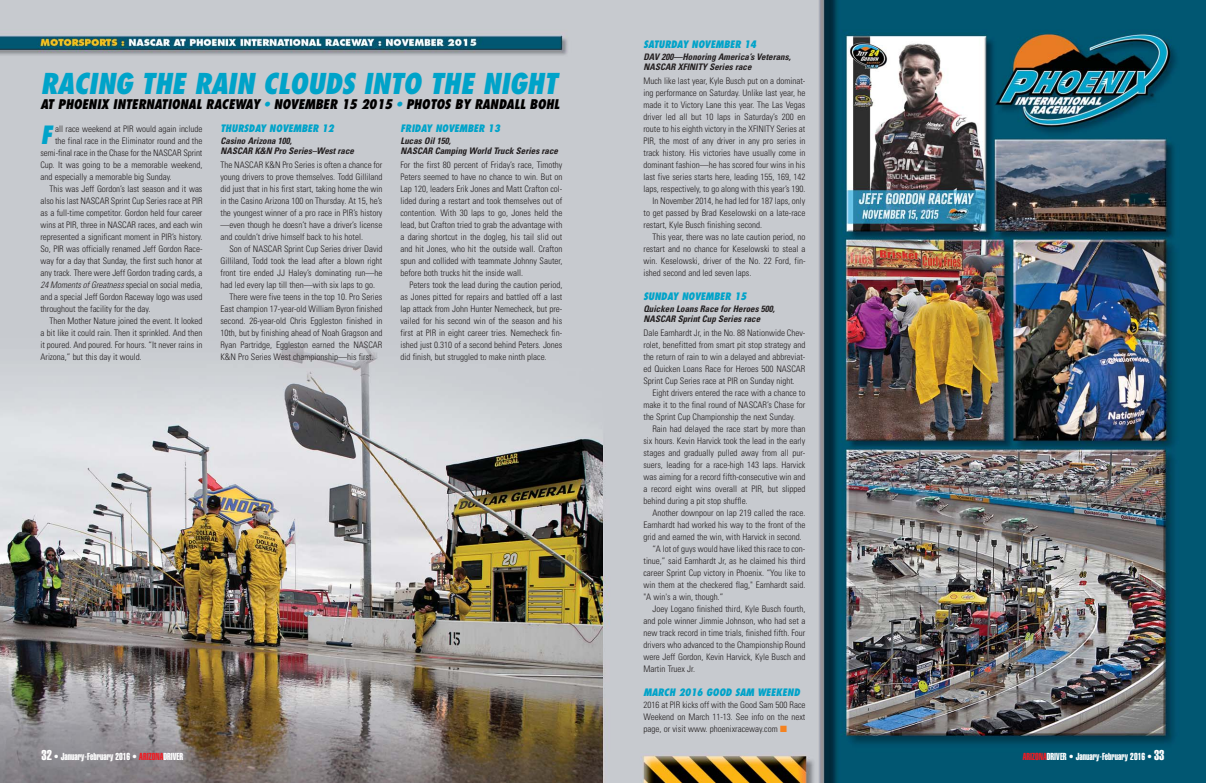
<style>
.page{position:relative;width:1206px;height:783px;background:#fff}
.page>*{position:absolute;margin:0;border:0;box-sizing:border-box;transform-origin:0 0}
.t1{font:italic 800 condensed 28px "Futura";color:#00a3c9}
.t2{font:italic 800 condensed 24.5px "Futura";color:#00a3c9}
.t3{font:italic 800 condensed 13px "Futura";color:#010000}
.t4{font:italic 800 condensed 10px "Futura";color:#00a3c9}
.t5{font:10px "Helvetica Extra Compressed";color:#fff}
.t6{font:300 condensed 9px/12px "Univers";color:#231f20;text-align:justify}
.t7{font:italic 700 condensed 9px/10px "Univers";color:#231f20}
.s1{color:#00a3c9}
.s2{font-style:italic}
.s3{color:#f5821f}
.s4{font-size:14px}
.s5{color:#ed1c24}
</style>
<div class="page">
<img style="left:603px;top:0;width:603px;height:783px">
<img style="left:0;top:0;width:603px;height:783px">
<h1 class="t1" style="left:40px;top:72px;width:523px">RACING THE RAIN CLOUDS INTO THE NIGHT</h1>
<h3 class="t3" style="left:40px;top:99px;width:523px">AT PHOENIX INTERNATIONAL RACEWAY <span class="s1">•</span> NOVEMBER 15 2015 <span class="s1">•</span> PHOTOS BY RANDALL BOHL</h3>
<h2 class="t2" style="left:40px;top:124px;width:17px">F</h2>
<p class="t6" style="left:55px;top:124px;width:149px">all race weekend at PIR would again include</p>
<p class="t6" style="left:55px;top:136px;width:149px">the final race in the Elim i na tor round and the</p>
<p class="t6" style="left:40px;top:148px;width:164px">semi-final race in the Chase for the NASCAR Sprint</p>
<p class="t6" style="left:40px;top:160px;width:163px">Cup. It was going to be a memorable week end,</p>
<p class="t6" style="left:40px;top:172px;width:133px">and especially a memorable big Sunday.</p>
<p class="t6" style="left:50px;top:184px;width:154px">This was Jeff Gordon’s last season and it was</p>
<p class="t6" style="left:40px;top:196px;width:164px">also his last NASCAR Sprint Cup Series race at PIR</p>
<p class="t6" style="left:40px;top:208px;width:163px">as a full-time competitor. Gordon held four career</p>
<p class="t6" style="left:40px;top:220px;width:164px">wins at PIR, three in NASCAR races, and each win</p>
<p class="t6" style="left:40px;top:232px;width:163px">represented a significant moment in PIR’s history.</p>
<p class="t6" style="left:40px;top:244px;width:164px">So, PIR was of ficially renamed Jeff Gordon Race -</p>
<p class="t6" style="left:40px;top:256px;width:163px">way for a day that Sun day, the first such honor at</p>
<p class="t6" style="left:40px;top:268px;width:163px">any track. There were Jeff Gordon trading cards, a</p>
<p class="t6" style="left:40px;top:280px;width:164px"><span class="s2">24 Moments ofGreatness</span>special on social media,</p>
<p class="t6" style="left:41px;top:292px;width:163px">and a special Jeff Gordon Race way logo was used</p>
<p class="t6" style="left:41px;top:304px;width:112px">throughout the facility for the day.</p>
<p class="t6" style="left:50px;top:316px;width:155px">Then Mother Nature joined the event. It looked</p>
<p class="t6" style="left:41px;top:328px;width:163px">a bit like it could rain. Then it sprinkled. And then</p>
<p class="t6" style="left:41px;top:340px;width:163px">it poured. And poured. For hours. “It never rains in</p>
<p class="t6" style="left:41px;top:352px;width:103px">Arizona,” but this day it would.</p>
<p class="t4" style="left:221px;top:124px;width:117px">THURSDAY NOVEMBER 12</p>
<p class="t7" style="left:221px;top:137px;width:137px">Casino Arizona 100,<br>NASCAR K&amp;N Pro Series–Westrace</p>
<p class="t6" style="left:221px;top:160px;width:163px">The NASCAR K&amp;N Pro Series is often a chance for young drivers to prove themselves. Todd Gilliland did just that in his first start, taking home the win in the Casino Arizona 100 on Thursday. At 15, he’s the young est winner of a pro race in PIR’s history —even though he doesn’t have a driver’s license and couldn’t drive himself back to his hotel.</p>
<p class="t6" style="left:230px;top:244px;width:155px">Son of NASCAR Sprint Cup Series driver David</p>
<p class="t6" style="left:221px;top:256px;width:163px">Gilliland, Todd took the lead after a blown right</p>
<p class="t6" style="left:221px;top:268px;width:163px">front tire ended JJ Haley’s dominating run—he</p>
<p class="t6" style="left:221px;top:280px;width:156px">had led every lap till then—with six laps to go.</p>
<p class="t6" style="left:230px;top:292px;width:154px">There were five teens in the top 10. Pro Series</p>
<p class="t6" style="left:221px;top:304px;width:163px">East champion 17-year-old William Byron finished</p>
<p class="t6" style="left:221px;top:316px;width:163px">second. 26-year-old Chris Eggleston finished in</p>
<p class="t6" style="left:221px;top:328px;width:163px">10th, but by finishing ahead of Noah Gragson and</p>
<p class="t6" style="left:221px;top:340px;width:163px">Ryan Partridge, Eggleston earned the NASCAR</p>
<p class="t6" style="left:221px;top:352px;width:155px">K&amp;N Pro Series West championship—his first.</p>
<p class="t4" style="left:401px;top:124px;width:103px">FRIDAY NOVEMBER 13</p>
<p class="t7" style="left:401px;top:137px;width:161px">Lucas Oil150,<br>NASCAR Camping World Truck Series race</p>
<p class="t6" style="left:401px;top:160px;width:163px">For the first 80 percent of Friday’s race, Timothy Peters seemed to have no chance to win. But on Lap 120, leaders Erik Jones and Matt Crafton col&shy;lided during a restart and took themselves out of contention. With 30 laps to go, Jones held the lead, but Crafton tried to grab the advantage with a daring shortcut in the dogleg, his tail slid out and hit Jones, who hit the outside wall. Crafton spun and collided with teammate Johnny Sauter, before both trucks hit the inside wall.</p>
<p class="t6" style="left:401px;top:280px;width:163px;text-indent:9px">Peters took the lead during the caution period, as Jones pitted for repairs and battled off a last lap attack from John Hunter Nemecheck, but pre&shy;vailed for his second win of the season and his first at PIR in eight career tries. Nemecheck fin&shy;ished just 0.310 of a second behind Peters. Jones did finish, but struggled to make ninth place.</p>
<p class="t4" style="left:644px;top:40px;width:116px">SATURDAY NOVEMBER 14</p>
<p class="t7" style="left:644px;top:53px;width:151px">DAV 200—Honoring America’s Veterans,<br>NASCAR XFINITY Series race</p>
<p class="t6" style="left:644px;top:76px;width:163px">Much like last year, Kyle Busch put on a dominat-</p>
<p class="t6" style="left:644px;top:88px;width:163px">ing performance on Sat ur day. Unlike last year, he</p>
<p class="t6" style="left:644px;top:100px;width:163px">made it to Victory Lane this year. The Las Vegas</p>
<p class="t6" style="left:644px;top:112px;width:163px">driver led all but 10 laps in Saturday’s 200 en</p>
<p class="t6" style="left:644px;top:124px;width:163px">route to his eighth victory in the XFINITY Series at</p>
<p class="t6" style="left:644px;top:136px;width:163px">PIR, the most of any driver in any pro series in</p>
<p class="t6" style="left:644px;top:148px;width:164px">track history. His victories have usually come in</p>
<p class="t6" style="left:644px;top:160px;width:163px">dominant fashion—he has scored four wins in his</p>
<p class="t6" style="left:644px;top:172px;width:163px">last five series starts here, leading 155, 169, 142</p>
<p class="t6" style="left:644px;top:184px;width:163px">laps, respectively, to go along with this year’s 190.</p>
<p class="t6" style="left:652px;top:196px;width:154px">In November 2014, he had led for 187 laps, only</p>
<p class="t6" style="left:644px;top:208px;width:163px">to get passed by Brad Keselowski on a late-race</p>
<p class="t6" style="left:644px;top:220px;width:120px">restart, Kyle Busch finishing second.</p>
<p class="t6" style="left:652px;top:232px;width:154px">This year, there was no late caution period, no</p>
<p class="t6" style="left:644px;top:244px;width:163px">restart and no chance for Keselowski to steal a</p>
<p class="t6" style="left:644px;top:256px;width:164px">win. Keselowski, driver of the No. 22 Ford, fin-</p>
<p class="t6" style="left:644px;top:268px;width:109px">ished second and led seven laps.</p>
<p class="t4" style="left:644px;top:292px;width:106px">SUNDAY NOVEMBER 15</p>
<p class="t7" style="left:644px;top:305px;width:135px">Quicken Loans Race forHeroes 500,<br>NASCAR SprintCup Series race</p>
<p class="t6" style="left:644px;top:328px;width:163px">Dale Earnhardt Jr, in the No. 88 Nationwide Chev - rolet, benefitted from smart pit stop strategy and the return of rain to win a delayed and abbreviat&shy;ed Quicken Loans Race for Heroes 500 NAS CAR Sprint Cup Series race at PIR on Sunday night.</p>
<p class="t6" style="left:644px;top:388px;width:163px;text-indent:9px">Eight drivers entered the race with a chance to make it to the final round of NASCAR’s Chase for the Sprint Cup Championship the next Sunday.</p>
<p class="t6" style="left:644px;top:424px;width:163px;text-indent:9px">Rain had delayed the race start by more than six hours. Kevin Harvick took the lead in the early stages and gradually pulled away from all pur&shy;suers, leading for a race-high 143 laps. Harvick was aiming for a record fifth-consecutive win and a record eight wins overall at PIR, but slipped behind during a pit stop shuffle.</p>
<p class="t6" style="left:652px;top:508px;width:154px">Another downpour on lap 219 called the race.</p>
<p class="t6" style="left:644px;top:520px;width:163px">Earnhardt had worked his way to the front of the</p>
<p class="t6" style="left:644px;top:532px;width:160px">grid and earned the win, with Harvick in second.</p>
<p class="t6" style="left:652px;top:544px;width:154px">“A lot of guys would have liked this race to con-</p>
<p class="t6" style="left:644px;top:556px;width:163px">tinue,” said Earnhardt Jr, as he claimed his third</p>
<p class="t6" style="left:644px;top:568px;width:163px">career Sprint Cup victory in Phoenix. “You like to</p>
<p class="t6" style="left:644px;top:580px;width:163px">win them at the checkered flag," Earnhardt said.</p>
<p class="t6" style="left:644px;top:592px;width:81px">"A win's a win, though.”</p>
<p class="t6" style="left:652px;top:604px;width:154px">Joey Logano finished third, Kyle Busch fourth,</p>
<p class="t6" style="left:644px;top:616px;width:163px">and pole winner Jimmie Johnson, who had set a</p>
<p class="t6" style="left:644px;top:628px;width:163px">new track record in time trials, finished fifth. Four</p>
<p class="t6" style="left:644px;top:640px;width:163px">drivers who advanced to the Championship Round</p>
<p class="t6" style="left:644px;top:652px;width:164px">were Jeff Gordon, Kevin Harvick, Kyle Busch and</p>
<p class="t6" style="left:644px;top:664px;width:53px">Martin Truex Jr.</p>
<p class="t4" style="left:644px;top:688px;width:160px">MARCH 2016 GOOD SAM WEEKEND</p>
<p class="t6" style="left:644px;top:700px;width:164px">2016 at PIR kicks off with the Good Sam 500 Race Weekend on March 11-13. See info on the next page, or visit www. phoenixraceway.com <span class="s3">■</span></p>
<p class="t5" style="left:42px;top:753px;width:143px"><span class="s4">32</span> • January-February 2016 • <span class="s5">ARIZONA</span>DRIVER</p>
<p class="t5" style="left:1023px;top:753px;width:143px"><span class="s5">ARIZONA</span>DRIVER • January-February 2016 • <span class="s4">33</span></p>
</div>
